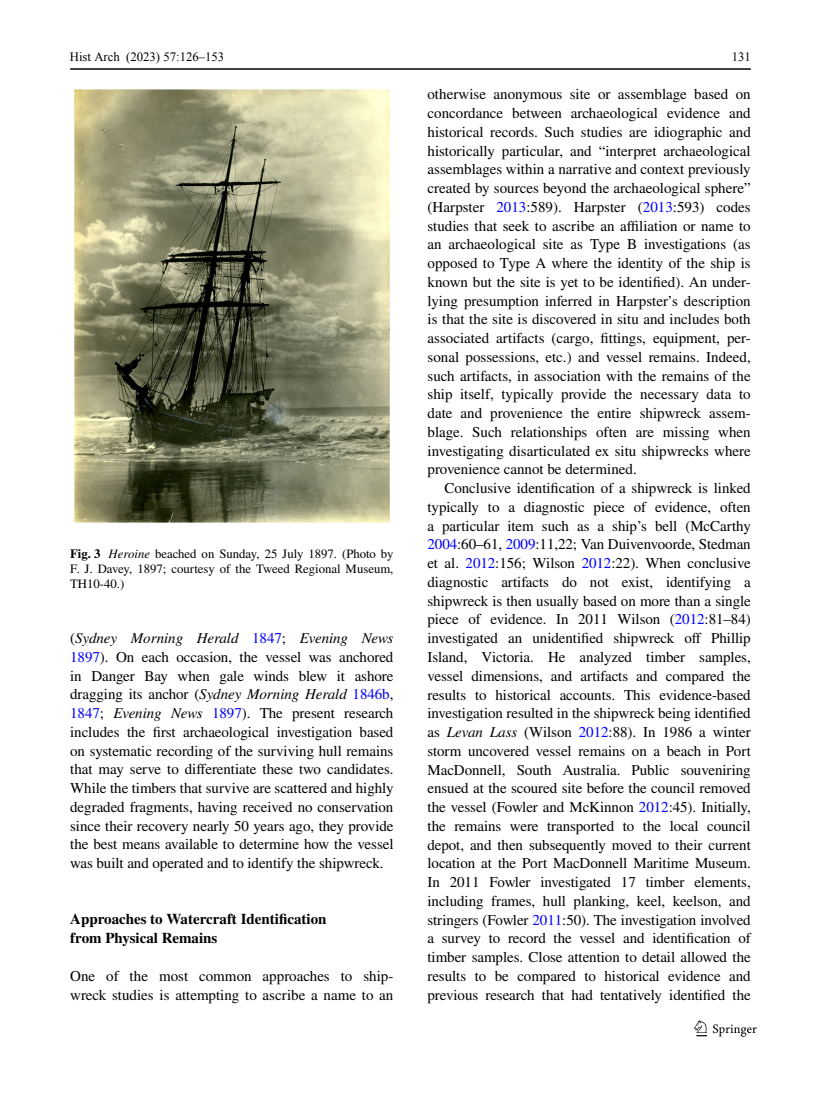
<style>
.page{position:relative;width:821px;height:1106px;background:#fff}
.page>*{position:absolute;margin:0;border:0;box-sizing:border-box;transform-origin:0 0}
.t1{font:15px/18.8px "STIX";color:#000;text-align:justify}
.t2{font:700 15px/18.8px "STIX";color:#000}
.t3{font:12.75px/15px "STIX";color:#000;text-align:justify}
.t4{font:12.75px "Times New Roman";color:#000}
.s1{font-weight:700}
.s2{font-style:italic}
.s3{color:#00f}
</style>
<div class="page">
<svg style="left:694px;top:1020px;width:13px;height:16px"></svg>
<svg style="left:713px;top:1024px;width:43px;height:12px"></svg>
<hr style="left:70px;top:68px;width:680px;height:2px;background:#000">
<div style="left:70px;top:89px;width:323px;height:433px;background:linear-gradient(to bottom,#fff,#fff)"></div>
<img style="left:74px;top:89px;width:315px;height:433px">
<p class="t4" style="left:70px;top:53px;width:156px">Hist Arch (2023) 57:126–153</p>
<p class="t4" style="left:732px;top:53px;width:21px">131</p>
<p class="t3" style="left:70px;top:547px;width:325px"><span class="s1">Fig. 3</span> <span class="s2">Heroine</span> beached on Sunday, 25 July 1897. (Photo by F. J. Davey, 1897; courtesy of the Tweed Regional Museum, TH10-40.)</p>
<p class="t1" style="left:70px;top:629px;width:325px">(<span class="s2">Sydney Morning Herald</span> <span class="s3">1847</span>; <span class="s2">Evening News </span><span class="s3">1897</span>). On each occasion, the vessel was anchored in Danger Bay when gale winds blew it ashore dragging its anchor (<span class="s2">Sydney Morning Herald</span> <span class="s3">1846b</span>, <span class="s3">1847</span>; <span class="s2">Evening News</span> <span class="s3">1897</span>). The present research includes the first archaeological investigation based on systematic recording of the surviving hull remains that may serve to differentiate these two candidates.<br>While the timbers that survive are scattered and highly degraded fragments, having received no conservation since their recovery nearly 50 years ago, they provide the best means available to determine how the vessel was built and operated and to identify the shipwreck.</p>
<p class="t2" style="left:70px;top:910px;width:258px">Approaches to Watercraft Identification from Physical Remains</p>
<p class="t1" style="left:70px;top:967px;width:325px">One of the most common approaches to ship&shy;wreck studies is attempting to ascribe a name to an</p>
<p class="t1" style="left:427px;top:86px;width:325px">otherwise anonymous site or assemblage based on concordance between archaeological evidence and historical records. Such studies are idiographic and historically particular, and “interpret archaeological assemblages within a narrative and context previously created by sources beyond the archaeological sphere” (Harpster <span class="s3">2013</span>:589). Harpster (<span class="s3">2013</span>:593) codes studies that seek to ascribe an affiliation or name to an archaeological site as Type B investigations (as opposed to Type A where the identity of the ship is known but the site is yet to be identified). An under&shy;lying presumption inferred in Harpster’s description is that the site is discovered in situ and includes both associated artifacts (cargo, fittings, equipment, per&shy;sonal possessions, etc.) and vessel remains. Indeed, such artifacts, in association with the remains of the ship itself, typically provide the necessary data to date and provenience the entire shipwreck assem&shy;blage. Such relationships often are missing when investigating disarticulated ex situ shipwrecks where provenience cannot be determined.</p>
<p class="t1" style="left:427px;top:480px;width:325px;text-indent:17px">Conclusive identification of a shipwreck is linked typically to a diagnostic piece of evidence, often a particular item such as a ship’s bell (McCarthy <span class="s3">2004</span>:60–61, <span class="s3">2009</span>:11,22; Van Duivenvoorde, Stedman et al. <span class="s3">2012</span>:156; Wilson <span class="s3">2012</span>:22). When conclusive diagnostic artifacts do not exist, identifying a shipwreck is then usually based on more than a single piece of evidence. In 2011 Wilson (<span class="s3">2012</span>:81–84) investigated an unidentified shipwreck off Phillip Island, Victoria. He analyzed timber samples, vessel dimensions, and artifacts and compared the results to historical accounts. This evidence-based investigation resulted in the shipwreck being identified as <span class="s2">Levan Lass</span> (Wilson <span class="s3">2012</span>:88). In 1986 a winter storm uncovered vessel remains on a beach in Port MacDonnell, South Australia. Public souveniring ensued at the scoured site before the council removed the vessel (Fowler and McKinnon <span class="s3">2012</span>:45). Initially, the remains were transported to the local council depot, and then subsequently moved to their current location at the Port MacDonnell Maritime Museum.<br>In 2011 Fowler investigated 17 timber elements, including frames, hull planking, keel, keelson, and stringers (Fowler <span class="s3">2011</span>:50). The investigation involved a survey to record the vessel and identification of timber samples. Close attention to detail allowed the results to be compared to historical evidence and previous research that had tentatively identified the</p>
</div>
